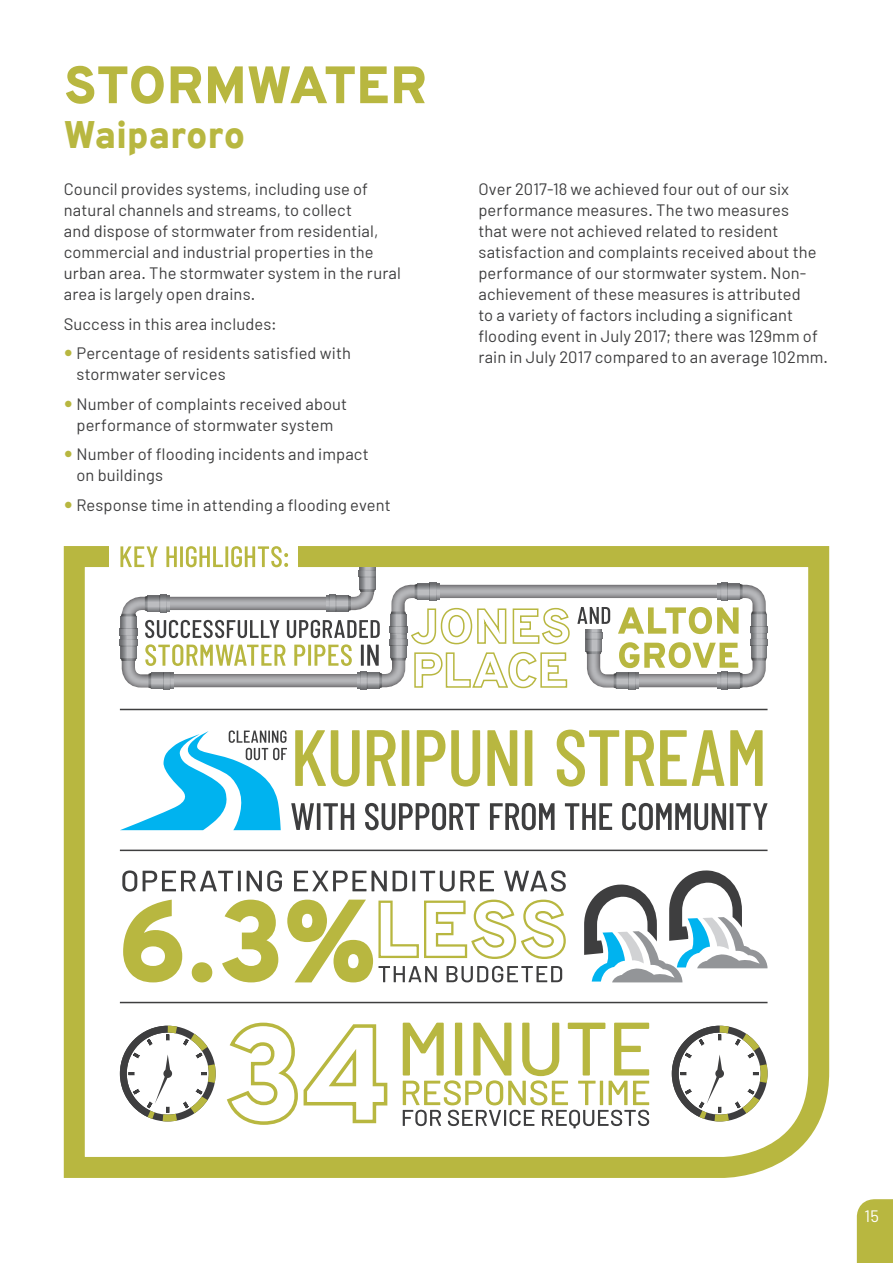
<style>
.page{position:relative;width:893px;height:1263px;background:#fff}
.page>*{position:absolute;margin:0;border:0;box-sizing:border-box;transform-origin:0 0}
.t1{font:900 52.5px "Overpass";letter-spacing:-.005em;color:#b8b740}
.t2{font:900 37.5px "Overpass";letter-spacing:-.005em;color:#b8b740}
.t3{font:16.5px/21px "Barlow";letter-spacing:.005em;color:#3e3e3f}
.t4{font:16.5px "Barlow";color:#fff}
</style>
<div class="page">
<div style="left:857px;top:1199px;width:36px;height:64px;background:#b8b740"></div>
<svg style="left:63px;top:546px;width:767px;height:632px"></svg>
<div style="left:109px;top:539px;width:189px;height:35px;background:#fff"></div>
<svg style="left:570px;top:582px;width:7px;height:17px"></svg>
<svg style="left:577px;top:582px;width:190px;height:108px"></svg>
<svg style="left:116px;top:1022px;width:103px;height:103px"></svg>
<svg style="left:668px;top:1022px;width:103px;height:103px"></svg>
<svg style="left:225px;top:1021px;width:164px;height:105px"></svg>
<svg style="left:403px;top:1023px;width:246px;height:105px"></svg>
<svg style="left:584px;top:869px;width:183px;height:113px"></svg>
<svg style="left:122px;top:870px;width:444px;height:22px"></svg>
<svg style="left:123px;top:898px;width:444px;height:84px"></svg>
<svg style="left:119px;top:546px;width:451px;height:144px"></svg>
<h1 class="t1" style="left:64px;top:47px;width:103px">STORM</h1>
<h1 class="t1" style="left:247px;top:47px;width:143px">WATER</h1>
<h2 class="t2" style="left:64px;top:108px;width:183px">Waiparoro</h2>
<p class="t3" style="left:64px;top:178px;width:339px">Council provides systems, including use of natural channels and streams, to collect<br>and dispose of stormwater from residential, commercial and industrial properties in the urban area. The stormwater system in the rural area is largely open drains.</p>
<p class="t3" style="left:77px;top:309px;width:276px;line-height:29.5px;text-indent:-13px">Success in this area includes:<br>Percentage of residents satisfied with</p>
<p class="t3" style="left:77px;top:359px;width:272px;line-height:29.5px">stormwater services<br>Number of complaints received about</p>
<p class="t3" style="left:77px;top:410px;width:294px;line-height:29.5px">performance of stormwater system<br>Number of flooding incidents and impact</p>
<p class="t3" style="left:77px;top:460px;width:316px;line-height:29.5px">on buildings<br>Response time in attending a flooding event</p>
<p class="t3" style="left:478px;top:178px;width:351px">Over 2017-18 we achieved four out of our six performance measures. The two measures<br>that were not achieved related to resident satisfaction and complaints received about the performance of our stormwater system. Non&shy;achievement of these measures is attributed<br>to a variety of factors including a significant flooding event in July 2017; there was 129mm of rain in July 2017 compared to an average 102mm.</p>
<p class="t4" style="left:865px;top:1206px;width:16px">15</p>
</div>
